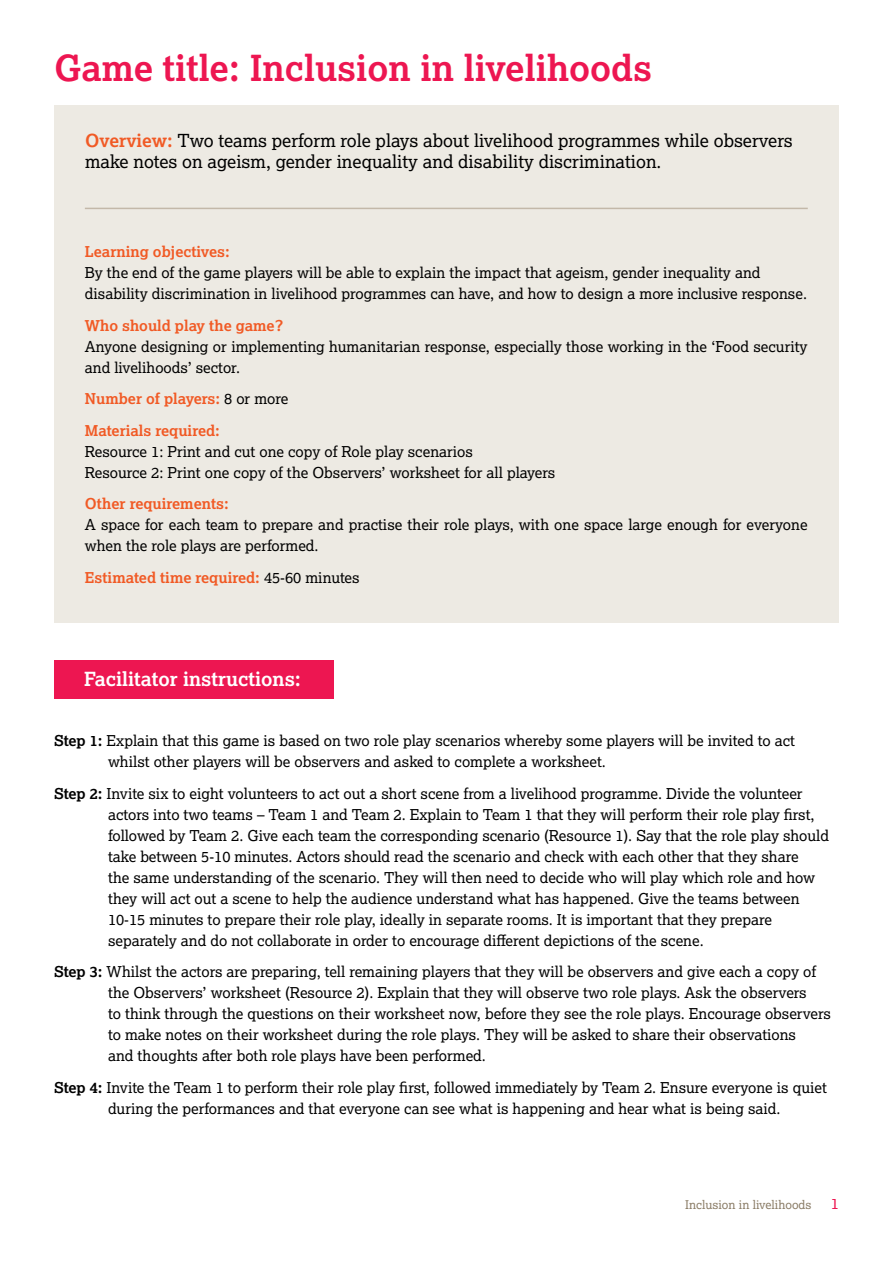
<style>
.page{position:relative;width:893px;height:1263px;background:#fff}
.page>*{position:absolute;margin:0;border:0;box-sizing:border-box;transform-origin:0 0}
.t1{font:700 36px "Lexia";color:#ed1651}
.t2{font:700 19.5px "Lexia";color:#fff}
.t3{font:18px/21px "Lexia";color:#000}
.t4{font:15px/21px "Lexia";color:#000}
.t5{font:700 15px/31.5px "Lexia";color:#f15a25}
.t6{font:15px "Lexia";color:#ed1651}
.t7{font:12px "Lexia";color:#8a7c66}
.s1{font-weight:700;color:#f15a25}
.s2{font-weight:400;color:#000}
.s3{font-weight:700}
</style>
<div class="page">
<div style="left:54px;top:105px;width:785px;height:518px;background:#edeae3"></div>
<div style="left:54px;top:660px;width:279px;height:38px;background:#ed1651"></div>
<hr style="left:85px;top:208px;width:723px;height:1px;background:#c3b8a9">
<h1 class="t1" style="left:54px;top:46px;width:600px">Game title: Inclusion in livelihoods</h1>
<p class="t3" style="left:85px;top:129px;width:709px"><span class="s1">Overview:</span> Two teams perform role plays about livelihood programmes while observers make notes on ageism, gender inequality and disability discrimination.</p>
<p class="t5" style="left:85px;top:236px;width:147px">Learning objectives:</p>
<p class="t4" style="left:85px;top:262px;width:724px">By the end of the game players will be able to explain the impact that ageism, gender inequality and disability discrimination in livelihood programmes can have, and how to design a more inclusive response.</p>
<p class="t5" style="left:85px;top:309px;width:200px">Who should play the game?</p>
<p class="t4" style="left:85px;top:335px;width:724px">Anyone designing or implementing humanitarian response, especially those working in the ‘Food security and livelihoods’ sector.</p>
<p class="t5" style="left:85px;top:383px;width:205px">Number of players: <span class="s2">8 or more<br></span>Materials required:</p>
<p class="t4" style="left:85px;top:440px;width:472px">Resource 1: Print and cut one copy of Role play scenarios<br>Resource 2: Print one copy of the Observers’ worksheet for all players</p>
<p class="t5" style="left:85px;top:488px;width:145px">Other requirements:</p>
<p class="t4" style="left:85px;top:514px;width:724px">A space for each team to prepare and practise their role plays, with one space large enough for everyone when the role plays are performed.</p>
<p class="t5" style="left:85px;top:561px;width:276px">Estimated time required: <span class="s2">45-60 minutes</span></p>
<h2 class="t2" style="left:84px;top:666px;width:218px">Facilitator instructions:</h2>
<p class="t4" style="left:108px;top:730px;width:689px;text-indent:-54px"><span class="s3">Step 1:</span> Explain that this game is based on two role play scenarios whereby some players will be invited to act whilst other players will be observers and asked to complete a worksheet.</p>
<p class="t4" style="left:108px;top:782px;width:722px;text-indent:-54px"><span class="s3">Step 2:</span> Invite six to eight volunteers to act out a short scene from a livelihood programme. Divide the volunteer actors into two teams – Team 1 and Team 2. Explain to Team 1 that they will perform their role play first, followed by Team 2. Give each team the corresponding scenario (Resource 1). Say that the role play should take between 5-10 minutes. Actors should read the scenario and check with each other that they share<br>the same understanding of the scenario. They will then need to decide who will play which role and how they will act out a scene to help the audience understand what has happened. Give the teams between 10-15 minutes to prepare their role play, ideally in separate rooms. It is important that they prepare separately and do not collaborate in order to encourage different depictions of the scene.</p>
<p class="t4" style="left:108px;top:961px;width:724px;text-indent:-54px"><span class="s3">Step 3:</span> Whilst the actors are preparing, tell remaining players that they will be observers and give each a copy of the Observers’ worksheet (Resource 2). Explain that they will observe two role plays. Ask the observers<br>to think through the questions on their worksheet now, before they see the role plays. Encourage observers to make notes on their worksheet during the role plays. They will be asked to share their observations<br>and thoughts after both role plays have been performed.</p>
<p class="t4" style="left:54px;top:1076px;width:774px;text-align:center"><span class="s3">Step 4:</span> Invite the Team 1 to perform their role play first, followed immediately by Team 2. Ensure everyone is quiet during the performances and that everyone can see what is happening and hear what is being said.</p>
<p class="t7" style="left:685px;top:1197px;width:128px">Inclusion in livelihoods</p>
<p class="t6" style="left:831px;top:1194px;width:10px">1</p>
</div>
